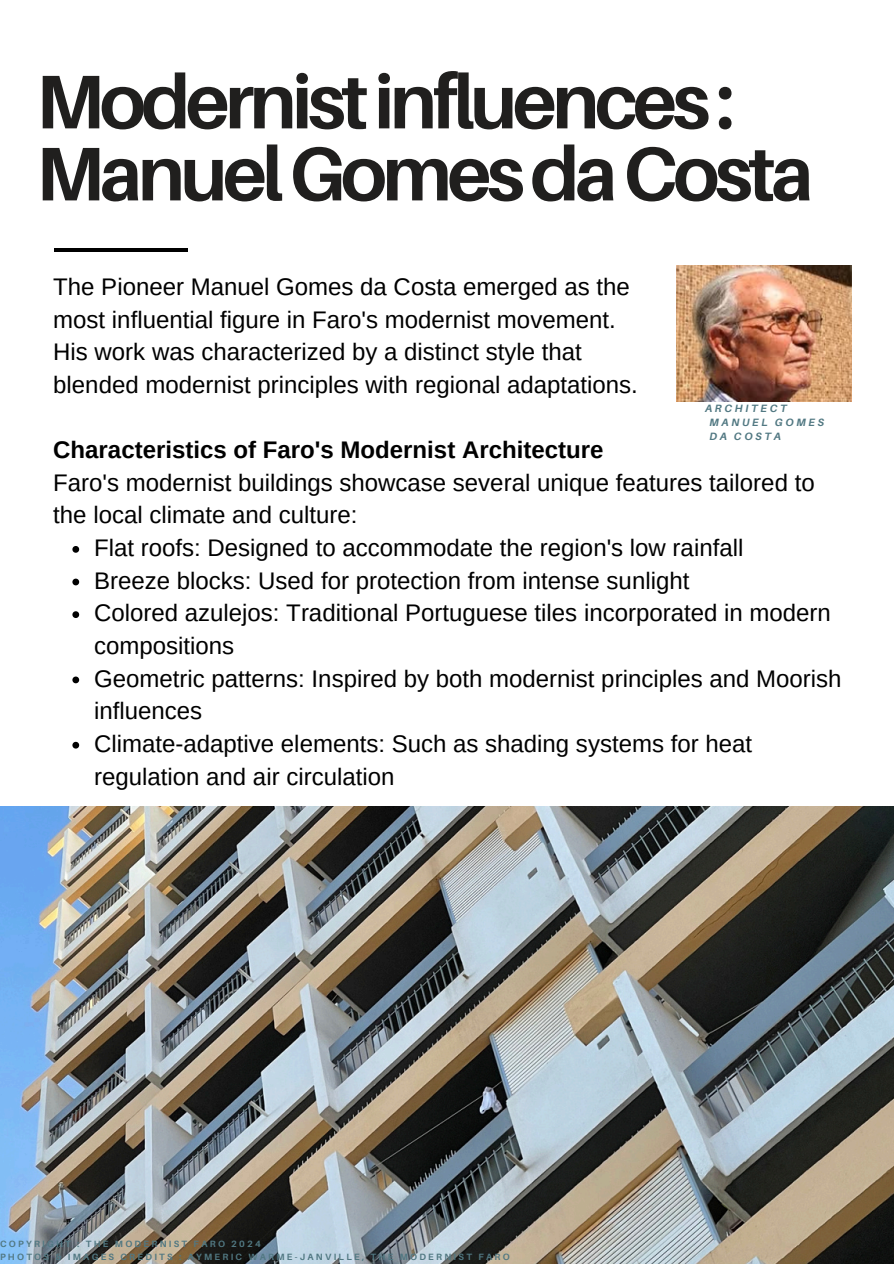
<style>
.page{position:relative;width:894px;height:1264px;background:#fff}
.page>*{position:absolute;margin:0;border:0;box-sizing:border-box;transform-origin:0 0}
.t1{font:700 76.05px/72px "Aileron";letter-spacing:-.06em;color:#201f1e}
.t2{font:24px/32.7px "Arimo";color:#000}
.t3{font:italic 700 10.65px/14.1px "Aileron";letter-spacing:.25em;color:#517882}
.t4{font:700 9.15px/12.8px "Aileron";letter-spacing:.25em;color:#517882}
.s1{font-weight:700}
</style>
<div class="page">
<svg style="left:72px;top:546px;width:7px;height:6px"></svg>
<svg style="left:72px;top:578px;width:7px;height:7px"></svg>
<svg style="left:72px;top:611px;width:7px;height:7px"></svg>
<svg style="left:72px;top:676px;width:7px;height:7px"></svg>
<svg style="left:72px;top:741px;width:7px;height:7px"></svg>
<img style="left:0;top:806px;width:893px;height:457px">
<hr style="left:54px;top:248px;width:133px;height:3px;background:#000">
<img style="left:676px;top:266px;width:175px;height:136px">
<h3 class="t1" style="left:36px;top:64px;width:779px">Modernistinfluences:<br>ManuelGomesdaCosta</h3>
<h1 class="t2" style="left:53px;top:270px;width:586px">The Pioneer Manuel Gomes da Costa emerged as the most influential figure in Faro's modernist movement.<br>His work was characterized by a distinct style that blended modernist principles with regional adaptations.</h1>
<p class="t3" style="left:709px;top:401px;width:116px;text-indent:-4px">ARCHITECT<br>MANUEL GOMES<br>DA COSTA</p>
<p class="t2" style="left:53px;top:433px;width:762px"><span class="s1">Characteristics of Faro's Modernist Architecture<br></span>Faro's modernist buildings showcase several unique features tailored to the local climate and culture:</p>
<h2 class="t2" style="left:94px;top:531px;width:650px">Flat roofs: Designed to accommodate the region's low rainfall</h2>
<h2 class="t2" style="left:94px;top:564px;width:596px">Breeze blocks: Used for protection from intense sunlight</h2>
<p class="t2" style="left:94px;top:596px;width:738px">Colored azulejos: Traditional Portuguese tiles incorporated in modern compositions</p>
<p class="t2" style="left:94px;top:662px;width:748px">Geometric patterns: Inspired by both modernist principles and Moorish influences</p>
<p class="t2" style="left:94px;top:727px;width:659px">Climate-adaptive elements: Such as shading systems for heat regulation and air circulation</p>
<p class="t4" style="left:0;top:1237px;width:511px">COPYRIGHT : THE MODERNIST FARO 2024<br>PHOTOS &amp; IMAGES CREDITS : AYMERIC WARME-JANVILLE, THE MODERNIST FARO</p>
</div>
